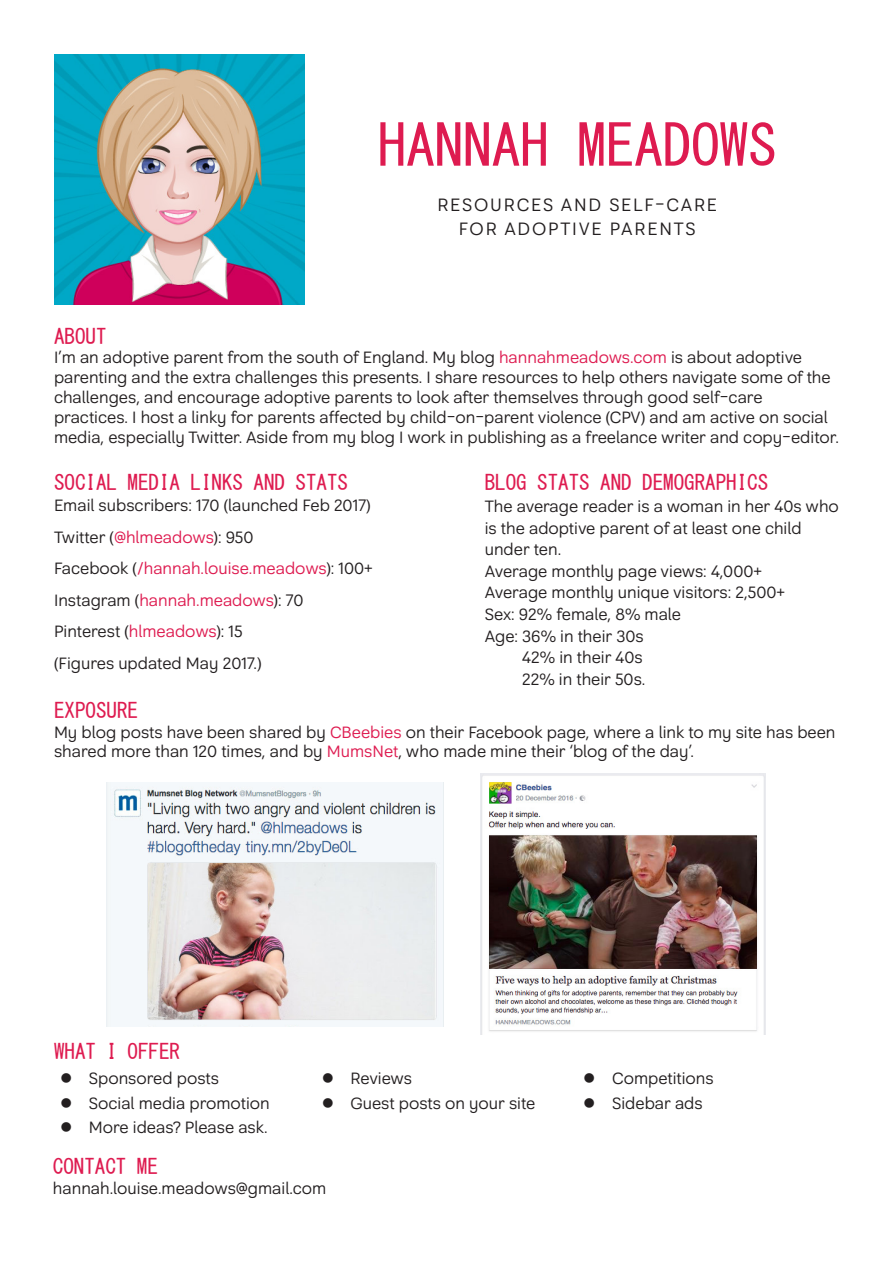
<style>
.page{position:relative;width:893px;height:1263px;background:#fff}
.page>*{position:absolute;margin:0;border:0;box-sizing:border-box;transform-origin:0 0}
.t1{font:57px "MS Gothic";color:#de1b50}
.t2{font:21px "MS Gothic";color:#de1b50}
.t3{font:18px "Grayfel Nor Reg";letter-spacing:.1em;color:#231f20}
.t4{font:16.5px/19.8px "Grayfel Nor Reg";color:#231f20}
.t5{font:16.5px "Grayfel Nor Reg";color:#de1b50}
.s1{color:#de1b50}
.s2{color:#231f20}
</style>
<div class="page">
<img style="left:54px;top:54px;width:251px;height:251px">
<img style="left:480px;top:773px;width:285px;height:261px">
<img style="left:107px;top:783px;width:337px;height:243px">
<p class="t1" style="left:378px;top:117px;width:400px">HANNAH MEADOWS</p>
<p class="t3" style="left:437px;top:194px;width:281px">RESOURCES AND SELF-CARE</p>
<p class="t3" style="left:459px;top:218px;width:238px">FOR ADOPTIVE PARENTS</p>
<p class="t2" style="left:54px;top:326px;width:54px">ABOUT</p>
<p class="t4" style="left:54px;top:348px;width:786px">I’m an adoptive parent from the south of England. My blog <span class="s1">hannahmeadows.com</span> is about adoptive parenting and the extra challenges this presents. I share resources to help others navigate some of the challenges, and encourage adoptive parents to look after themselves through good self-care practices. I host a linky for parents affected by child-on-parent violence (CPV) and am active on social media, especially Twitter. Aside from my blog I work in publishing as a freelance writer and copy-editor.</p>
<p class="t2" style="left:54px;top:472px;width:295px">SOCIAL MEDIA LINKS AND STATS</p>
<p class="t4" style="left:54px;top:496px;width:318px">Email subscribers: 170 (launched Feb 2017)</p>
<p class="t4" style="left:54px;top:527px;width:201px">Twitter (<span class="s1">@hlmeadows</span>): 950</p>
<p class="t5" style="left:54px;top:558px;width:320px"><span class="s2">Facebook (</span>/hannah.louise.meadows<span class="s2">): 100+</span></p>
<p class="t4" style="left:54px;top:590px;width:251px">Instagram (<span class="s1">hannah.meadows</span>): 70</p>
<p class="t4" style="left:54px;top:622px;width:190px">Pinterest (<span class="s1">hlmeadows</span>): 15</p>
<p class="t4" style="left:54px;top:653px;width:209px">(Figures updated May 2017.)</p>
<p class="t2" style="left:485px;top:472px;width:285px">BLOG STATS AND DEMOGRAPHICS</p>
<p class="t4" style="left:485px;top:496px;width:356px;line-height:21.6px">The average reader is a woman in her 40s who is the adoptive parent of at least one child under ten.</p>
<p class="t4" style="left:485px;top:561px;width:279px">Average monthly page views: 4,000+</p>
<p class="t4" style="left:485px;top:583px;width:302px">Average monthly unique visitors: 2,500+</p>
<p class="t4" style="left:485px;top:604px;width:198px">Sex: 92% female, 8% male</p>
<p class="t4" style="left:485px;top:626px;width:160px">Age: 36% in their 30s</p>
<p class="t4" style="left:522px;top:648px;width:122px">42% in their 40s</p>
<p class="t4" style="left:522px;top:669px;width:125px">22% in their 50s.</p>
<p class="t2" style="left:54px;top:700px;width:85px">EXPOSURE</p>
<p class="t4" style="left:54px;top:722px;width:783px">My blog posts have been shared by <span class="s1">CBeebies</span> on their Facebook page, where a link to my site has been shared more than 120 times, and by <span class="s1">MumsNet</span>, who made mine their ‘blog of the day’.</p>
<p class="t2" style="left:54px;top:1041px;width:127px">WHAT I OFFER</p>
<p class="t4" style="left:60px;top:1068px;width:161px">● Sponsored posts</p>
<p class="t4" style="left:322px;top:1068px;width:92px">● Reviews</p>
<p class="t4" style="left:583px;top:1068px;width:132px">● Competitions</p>
<p class="t4" style="left:60px;top:1093px;width:211px">● Social media promotion</p>
<p class="t4" style="left:322px;top:1093px;width:215px">● Guest posts on your site</p>
<p class="t4" style="left:583px;top:1093px;width:121px">● Sidebar ads</p>
<p class="t4" style="left:60px;top:1118px;width:209px">● More ideas? Please ask.</p>
<p class="t2" style="left:53px;top:1156px;width:106px">CONTACT ME</p>
<p class="t4" style="left:53px;top:1178px;width:275px">hannah.louise.meadows@gmail.com</p>
</div>
